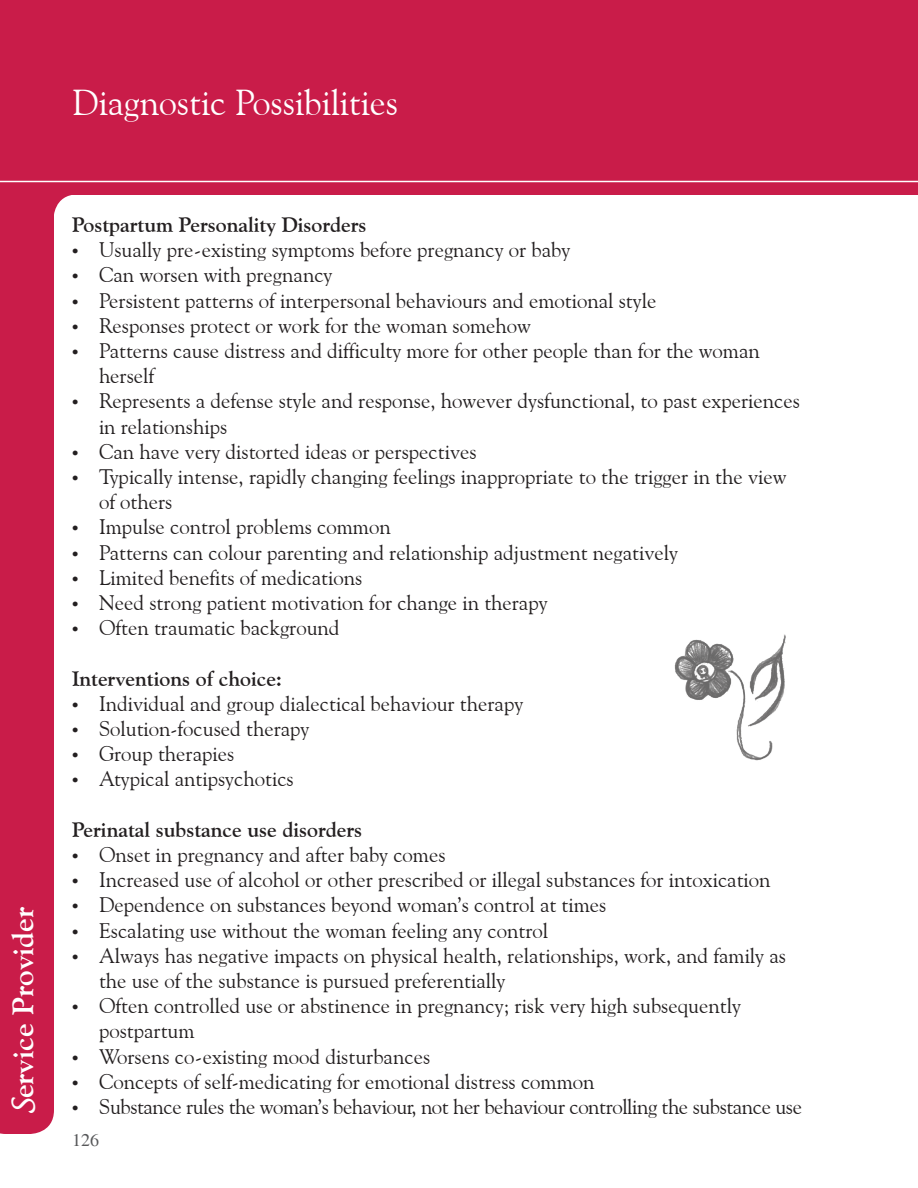
<style>
.page{position:relative;width:918px;height:1188px;background:#fff}
.page>*{position:absolute;margin:0;border:0;box-sizing:border-box;transform-origin:0 0}
.t1{font:36px "Goudy Old Style BT";color:#fff}
.t2{font:700 30px "Goudy Old Style BT";color:#fff}
.t3{font:21px/25.2px "Goudy Old Style BT";color:#231f20}
.t4{font:700 21px "Goudy Old Style BT";color:#231f20}
.t5{font:21px "Goudy Old Style BT";letter-spacing:-.02em;color:#231f20}
.t6{font:18px "Times";color:#57585a}
.s1{font-family:"Lucida Handwriting";font-weight:400;font-style:italic}
.s2{font-family:"Times";font-size:18px}
</style>
<div class="page">
<div style="left:0;top:0;width:918px;height:194px;background:#c91c49"></div>
<div style="left:0;top:180px;width:54px;height:954px;background:#c91c49"></div>
<div style="left:6px;top:111px;width:72px;height:107px;background:#c91c49;border-radius:24px"></div>
<hr style="left:0;top:181px;width:918px;height:1px;background:#fff">
<img style="left:674px;top:634px;width:112px;height:127px">
<p class="t1" style="left:72px;top:80px;width:328px">Diagnostic Possibilities</p>
<p class="t2" style="left:5px;top:1115px;width:210px;rotate:-90deg"><span class="s1">S</span>ervice Provider</p>
<p class="t4" style="left:72px;top:212px;width:296px">Postpartum Personality Disorders</p>
<p class="t3" style="left:72px;top:237px;width:500px"><span class="s2">•</span> Usually pre-existing symptoms before pregnancy or baby</p>
<p class="t3" style="left:72px;top:262px;width:262px"><span class="s2">•</span> Can worsen with pregnancy</p>
<p class="t3" style="left:72px;top:287px;width:586px"><span class="s2">•</span> Persistent patterns of interpersonal behaviours and emotional style</p>
<p class="t3" style="left:72px;top:313px;width:461px"><span class="s2">•</span> Responses protect or work for the woman somehow</p>
<p class="t3" style="left:99px;top:338px;width:662px;text-indent:-27px"><span class="s2">•</span> Patterns cause distress and difficulty more for other people than for the woman herself</p>
<p class="t3" style="left:99px;top:388px;width:703px;text-indent:-27px"><span class="s2">•</span> Represents a defense style and response, however dysfunctional, to past experiences in relationships</p>
<p class="t3" style="left:72px;top:439px;width:406px"><span class="s2">•</span> Can have very distorted ideas or perspectives</p>
<p class="t3" style="left:99px;top:464px;width:689px;text-indent:-27px"><span class="s2">•</span> Typically intense, rapidly changing feelings inappropriate to the trigger in the view of others</p>
<p class="t3" style="left:72px;top:514px;width:320px"><span class="s2">•</span> Impulse control problems common</p>
<p class="t3" style="left:72px;top:539px;width:608px"><span class="s2">•</span> Patterns can colour parenting and relationship adjustment negatively</p>
<p class="t3" style="left:72px;top:565px;width:292px"><span class="s2">•</span> Limited benefits of medications</p>
<p class="t3" style="left:72px;top:590px;width:477px"><span class="s2">•</span> Need strong patient motivation for change in therapy</p>
<p class="t3" style="left:72px;top:615px;width:269px"><span class="s2">•</span> Often traumatic background</p>
<p class="t4" style="left:72px;top:665px;width:212px">Interventions of choice:</p>
<p class="t3" style="left:72px;top:691px;width:453px"><span class="s2">•</span> Individual and group dialectical behaviour therapy</p>
<p class="t3" style="left:72px;top:716px;width:239px"><span class="s2">•</span> Solution-focused therapy</p>
<p class="t3" style="left:72px;top:741px;width:164px"><span class="s2">•</span> Group therapies</p>
<p class="t3" style="left:72px;top:766px;width:223px"><span class="s2">•</span> Atypical antipsychotics</p>
<p class="t4" style="left:72px;top:817px;width:292px">Perinatal substance use disorders</p>
<p class="t3" style="left:72px;top:842px;width:375px"><span class="s2">•</span> Onset in pregnancy and after baby comes</p>
<p class="t3" style="left:72px;top:867px;width:700px"><span class="s2">•</span> Increased use of alcohol or other prescribed or illegal substances for intoxication</p>
<p class="t3" style="left:72px;top:892px;width:536px"><span class="s2">•</span> Dependence on substances beyond woman’s control at times</p>
<p class="t3" style="left:72px;top:917px;width:478px"><span class="s2">•</span> Escalating use without the woman feeling any control</p>
<p class="t3" style="left:99px;top:943px;width:689px;text-indent:-27px"><span class="s2">•</span> Always has negative impacts on physical health, relationships, work, and family as the use of the substance is pursued preferentially</p>
<p class="t3" style="left:99px;top:993px;width:643px;text-indent:-27px"><span class="s2">•</span> Often controlled use or abstinence in pregnancy; risk very high subsequently postpartum</p>
<p class="t3" style="left:72px;top:1043px;width:360px"><span class="s2">•</span> Worsens co-existing mood disturbances</p>
<p class="t3" style="left:72px;top:1069px;width:524px"><span class="s2">•</span> Concepts of self-medicating for emotional distress common</p>
<p class="t5" style="left:72px;top:1094px;width:732px"><span class="s2">•</span> Substance rules the woman’s behaviour, not her behaviour controlling the substance use</p>
<p class="t6" style="left:72px;top:1130px;width:28px">126</p>
</div>
